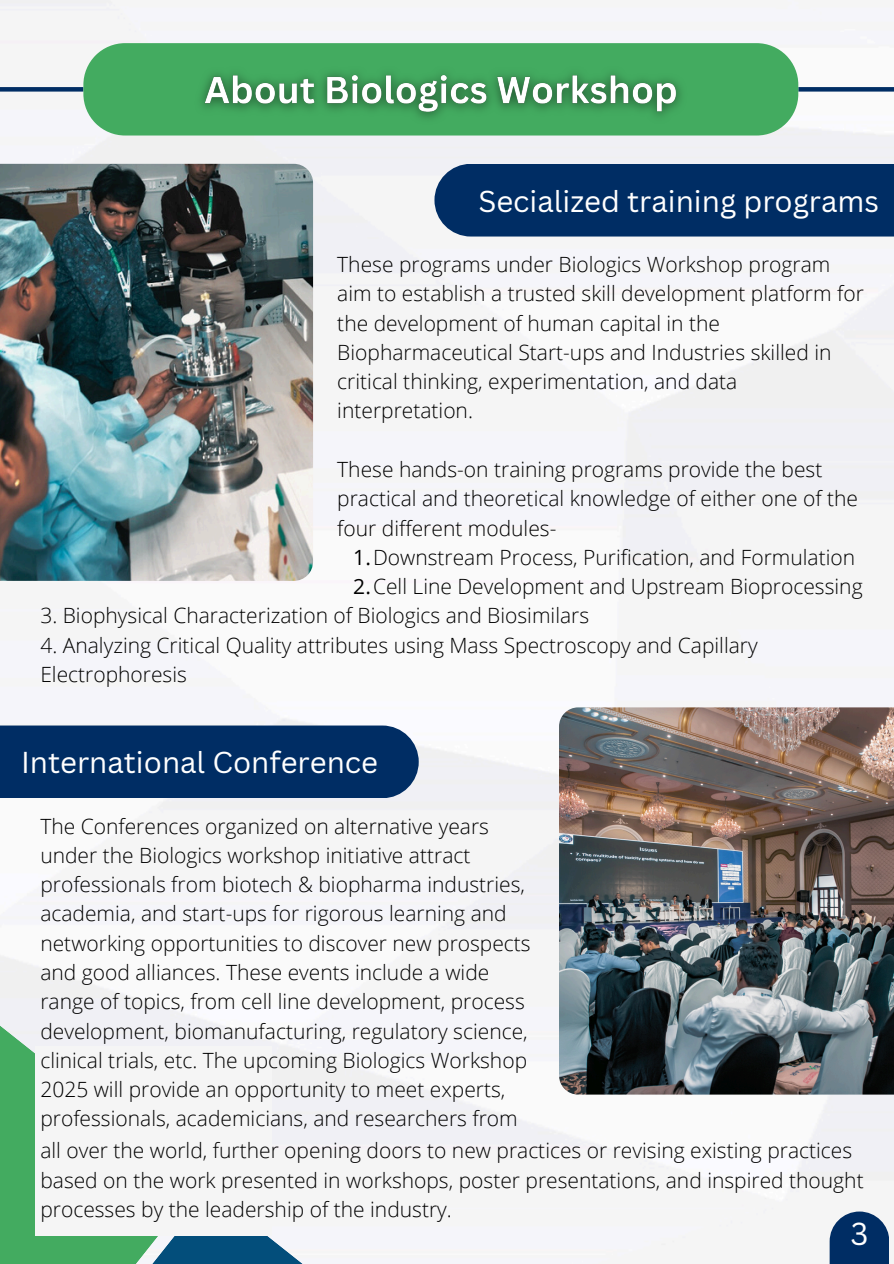
<style>
.page{position:relative;width:894px;height:1264px;background:#fff}
.page>*{position:absolute;margin:0;border:0;box-sizing:border-box;transform-origin:0 0}
.t1{font:30.9px "Canva Sans";color:#fff}
.t2{font:29.4px "Canva Sans";color:#fff}
.t3{font:300 21px/29.2px "Open Sans";color:#000}
.s1{font-weight:400}
</style>
<div class="page">
<div style="left:0;top:0;width:893px;height:1246px;background:#f5f5f5"></div>
<svg style="left:199px;top:1190px;width:104px;height:73px"></svg>
<svg style="left:0;top:983px;width:199px;height:280px"></svg>
<div style="left:0;top:87px;width:83px;height:5px;background:#002d64"></div>
<div style="left:798px;top:87px;width:95px;height:5px;background:#002d64"></div>
<svg style="left:83px;top:43px;width:715px;height:92px;background:#4cae67"></svg>
<div style="left:434px;top:164px;width:459px;height:72px;background:#002d64"></div>
<img style="left:0;top:164px;width:313px;height:417px">
<div style="left:0;top:725px;width:418px;height:73px;background:#002d64"></div>
<img style="left:559px;top:707px;width:334px;height:386px">
<div style="left:35px;top:1046px;width:236px;height:189px;background:#f5f5f5"></div>
<div style="left:829px;top:1211px;width:60px;height:52px;background:#002d64"></div>
<img style="left:188px;top:60px;width:505px;height:71px">
<p class="t2" style="left:478px;top:180px;width:402px">Secialized training programs</p>
<p class="t3" style="left:337px;top:249px;width:528px">These programs under Biologics Workshop program aim to establish a trusted skill development platform for the development of human capital in the Biopharmaceutical Start-ups and Industries skilled in critical thinking, experimentation, and data interpretation.</p>
<p class="t3" style="left:337px;top:454px;width:522px">These hands-on training programs provide the best practical and theoretical knowledge of either one of the four different modules-</p>
<p class="t3" style="left:353px;top:542px;width:503px"><span class="s1">1.</span>Downstream Process, Purification, and Formulation</p>
<p class="t3" style="left:353px;top:571px;width:510px"><span class="s1">2.</span>Cell Line Development and Upstream Bioprocessing</p>
<p class="t3" style="left:40px;top:600px;width:550px">3. Biophysical Characterization of Biologics and Biosimilars</p>
<p class="t3" style="left:40px;top:629px;width:718px">4. Analyzing Critical Quality attributes using Mass Spectroscopy and Capillary<br>Electrophoresis</p>
<p class="t2" style="left:21px;top:741px;width:358px">International Conference</p>
<h2 class="t3" style="left:40px;top:811px;width:491px">The Conferences organized on alternative years under the Biologics workshop initiative attract professionals from biotech &amp; biopharma industries, academia, and start-ups for rigorous learning and networking opportunities to discover new prospects and good alliances. These events include a wide range of topics, from cell line development, process development, biomanufacturing, regulatory science, clinical trials, etc. The upcoming Biologics Workshop 2025 will provide an opportunity to meet experts, professionals, academicians, and researchers from</h2>
<p class="t3" style="left:40px;top:1135px;width:824px">all over the world, further opening doors to new practices or revising existing practices based on the work presented in workshops, poster presentations, and inspired thought processes by the leadership of the industry.</p>
<p class="t1" style="left:850px;top:1212px;width:19px">3</p>
</div>
